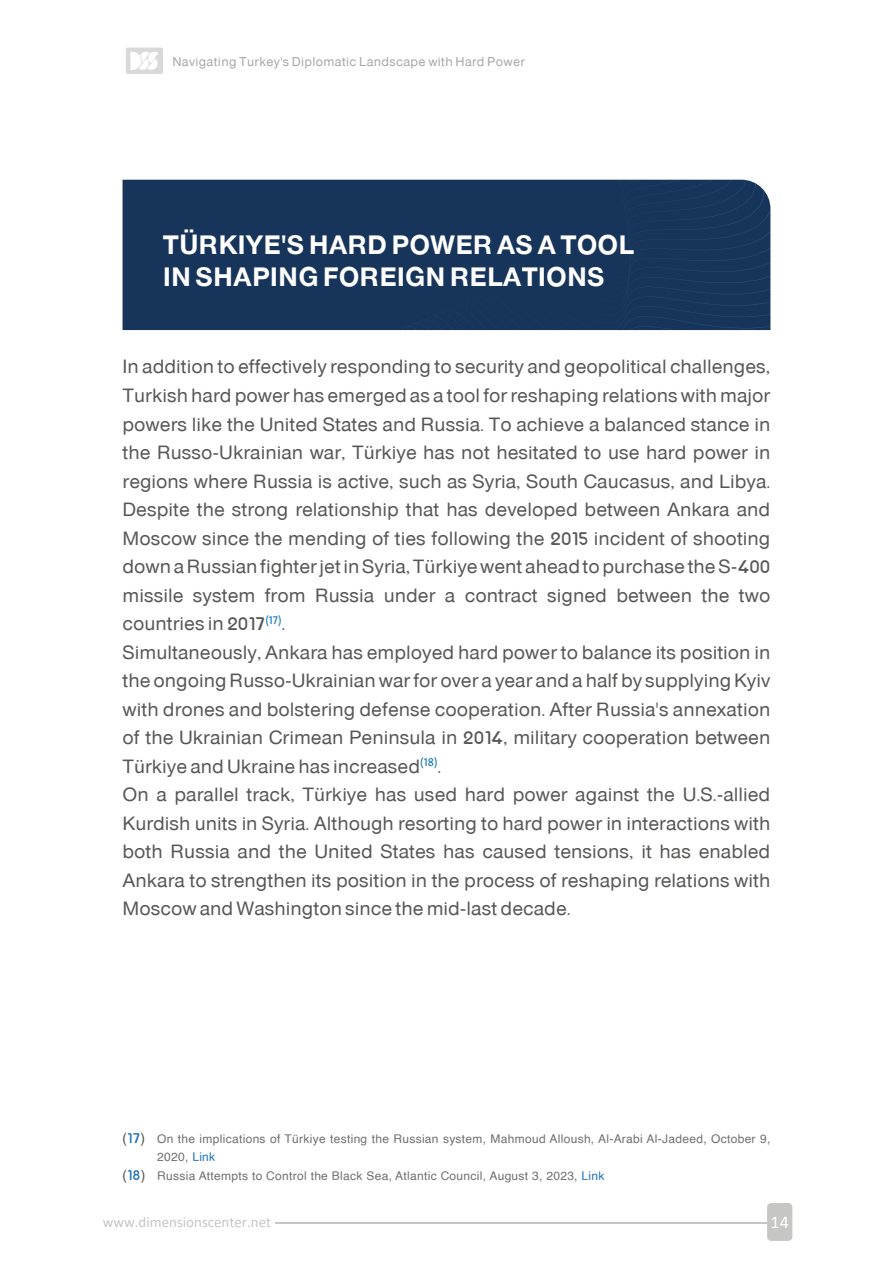
<style>
.page{position:relative;width:893px;height:1263px;background:#fff}
.page>*{position:absolute;margin:0;border:0;box-sizing:border-box;transform-origin:0 0}
.t1{font:27px/32.4px "be IN Black";color:#fff}
.t2{font:19.5px/28.5px "be IN Normal";color:#575756}
.t3{font:18px "Calibri";color:#fff}
.t4{font:15px "Calibri";color:#c6c6c5}
.t5{font:12.9px "be IN Normal";letter-spacing:.025em;color:#a5a7aa}
.t6{font:12px/18px "Helvetica";letter-spacing:.025em;color:#6f6f6e}
.s1{font-family:"Helvetica";font-weight:700}
.s2{font-family:"Myriad Pro"}
.s3{font-family:"be IN Normal";font-size:15px;color:#575756}
.s4{font-family:"be IN Normal";font-size:15px;color:#1d70b7}
.s5{color:#1d70b7}
</style>
<div class="page">
<div style="left:767px;top:1203px;width:25px;height:38px;background:#c6c6c5;border-radius:4px"></div>
<hr style="left:276px;top:1222px;width:491px;height:2px;background:#c6c6c5">
<div style="left:126px;top:48px;width:37px;height:26px;background:#d9d9d9;border-radius:2px"></div>
<svg style="left:130px;top:52px;width:28px;height:18px"></svg>
<div style="left:123px;top:180px;width:97px;height:150px;background:#17355a"></div>
<div style="left:220px;top:180px;width:550px;height:150px;background:#17355a"></div>
<p class="t5" style="left:172px;top:54px;width:354px">Navigating Turkey's Diplomatic Landscape with Hard Power</p>
<h1 class="t1" style="left:163px;top:228px;width:473px">T<span class="s1">Ü</span>RKIYE'S HARD POWER AS A TOOL<br>IN SHAPING FOREIGN RELATIONS</h1>
<p class="t2" style="left:123px;top:352px;width:649px">In addition to effectively responding to security and geopolitical challenges, Turkish hard power has emerged as a tool for reshaping relations with major powers like the United States and Russia. To achieve a balanced stance in the Russo-Ukrainian war, T<span class="s2">ü</span>rkiye has not hesitated to use hard power in regions where Russia is active, such as Syria, South Caucasus, and Libya.<br>Despite the strong relationship that has developed between Ankara and Moscow since the mending of ties following the 2015 incident of shooting down a Russian fighter jet in Syria, T<span class="s2">ü</span>rkiye went ahead to purchase the S-400 missile system from Russia under a contract signed between the two countries in 2017<sup>(17)</sup>.<br>Simultaneously, Ankara has employed hard power to balance its position in the ongoing Russo-Ukrainian war for over a year and a half by supplying Kyiv with drones and bolstering defense cooperation. After Russia's annexation of the Ukrainian Crimean Peninsula in 2014, military cooperation between T<span class="s2">ü</span>rkiye and Ukraine has increased<sup>(18)</sup>.<br>On a parallel track, T<span class="s2">ü</span>rkiye has used hard power against the U.S.-allied Kurdish units in Syria. Although resorting to hard power in interactions with both Russia and the United States has caused tensions, it has enabled Ankara to strengthen its position in the process of reshaping relations with Moscow and Washington since the mid-last decade.</p>
<p class="t6" style="left:157px;top:1130px;width:615px;text-indent:-35px"><span class="s3">(</span><span class="s4">١٧</span><span class="s3">)</span> On the implications of Türkiye testing the Russian system, Mahmoud Alloush, Al-Arabi Al-Jadeed, October 9,<br>2020, <span class="s5">Link</span></p>
<p class="t6" style="left:123px;top:1167px;width:483px"><span class="s3">(</span><span class="s4">١٨</span><span class="s3">)</span> Russia Attempts to Control the Black Sea, Atlantic Council, August 3, 2023, <span class="s5">Link</span></p>
<p class="t4" style="left:103px;top:1211px;width:170px">www.dimensionscenter.net</p>
<p class="t3" style="left:771px;top:1209px;width:20px">14</p>
</div>
